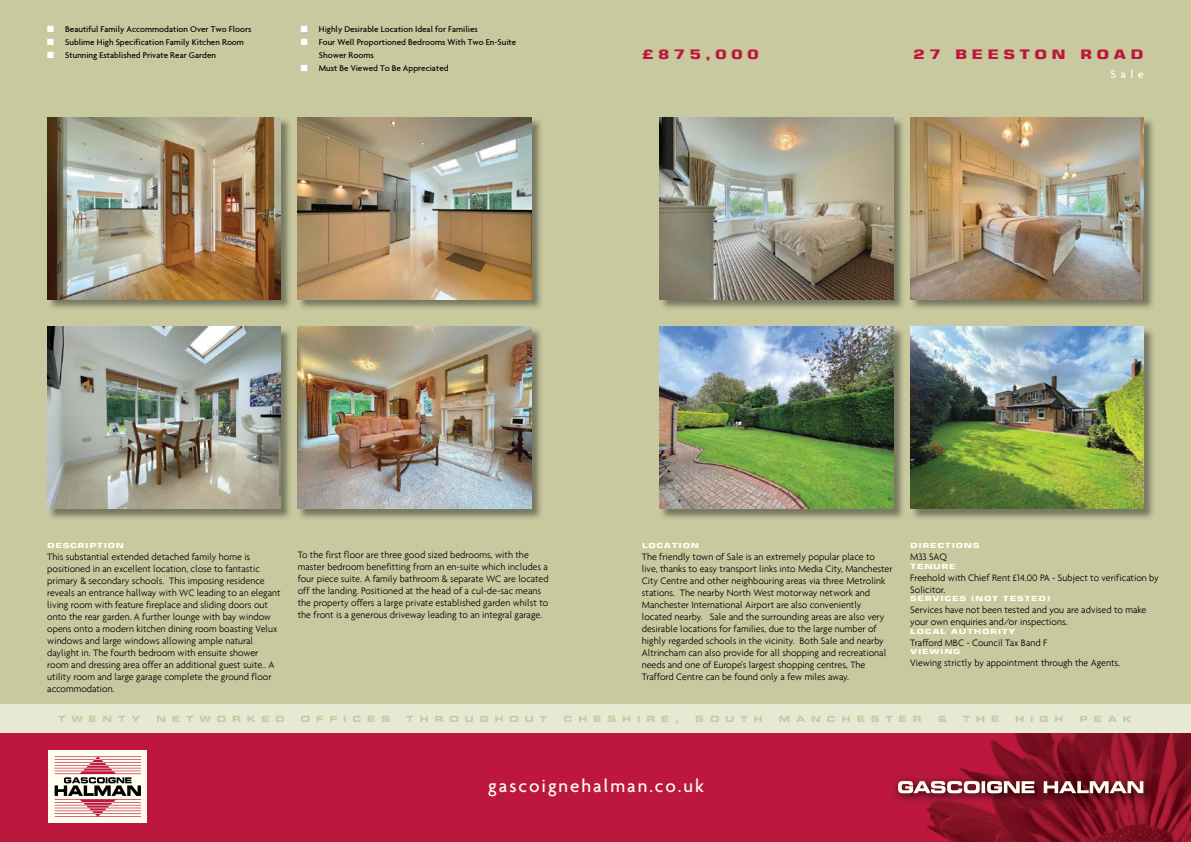
<style>
.page{position:relative;width:1191px;height:842px;background:#fff}
.page>*{position:absolute;margin:0;border:0;box-sizing:border-box;transform-origin:0 0}
.t1{font:500 19px "Agenda";letter-spacing:.1em;color:#fffef0}
.t2{font:700 13px "Square 721 BT";letter-spacing:.255em;color:#bd173e;scale:1.3 1}
.t3{font:500 12px "Agenda";color:#fff}
.t4{font:300 10px/12px "Agenda";color:#000}
.t5{font:500 9px/13px "Agenda";color:#000}
.t6{font:700 expanded 8.5px "Square 721 BT";letter-spacing:.705em;color:#c9c99f}
.t7{font:700 7px "Square 721 BT";letter-spacing:.06em;color:#fffef0;scale:1.4 1}
.s1{color:#fff}
</style>
<div class="page">
<div style="left:0;top:723px;width:1191px;height:119px;background:#bd173e"></div>
<img style="left:926px;top:733px;width:254px;height:93px">
<img style="left:894px;top:777px;width:32px;height:25px">
<img style="left:926px;top:771px;width:232px;height:37px">
<svg style="left:898px;top:781px;width:81px;height:12px"></svg>
<svg style="left:981px;top:781px;width:4px;height:12px"></svg>
<svg style="left:987px;top:781px;width:47px;height:12px"></svg>
<svg style="left:1043px;top:781px;width:100px;height:12px"></svg>
<div style="left:0;top:0;width:1191px;height:706px;background:#c9c99f"></div>
<div style="left:0;top:705px;width:1191px;height:28px;background:#e6ead3"></div>
<div style="left:49px;top:750px;width:98px;height:73px;background:#fffef0"></div>
<svg style="left:55px;top:756px;width:86px;height:61px"></svg>
<img style="left:48px;top:119px;width:242px;height:190px">
<img style="left:47px;top:118px;width:234px;height:181px">
<img style="left:298px;top:118px;width:243px;height:191px">
<img style="left:298px;top:118px;width:233px;height:181px">
<img style="left:48px;top:329px;width:242px;height:190px">
<img style="left:47px;top:327px;width:234px;height:181px">
<img style="left:298px;top:328px;width:243px;height:191px">
<img style="left:298px;top:327px;width:233px;height:181px">
<img style="left:911px;top:118px;width:242px;height:191px">
<img style="left:910px;top:118px;width:233px;height:181px">
<img style="left:660px;top:118px;width:243px;height:191px">
<img style="left:660px;top:118px;width:233px;height:181px">
<img style="left:911px;top:328px;width:242px;height:191px">
<img style="left:910px;top:327px;width:233px;height:181px">
<img style="left:660px;top:328px;width:243px;height:191px">
<img style="left:660px;top:327px;width:233px;height:181px">
<p class="t5" style="left:47px;top:22px;width:206px"><span class="s1">■</span> Beautiful Family Accommodation Over Two Floors</p>
<p class="t5" style="left:47px;top:35px;width:198px"><span class="s1">■</span> Sublime High Specification Family Kitchen Room</p>
<p class="t5" style="left:47px;top:48px;width:170px"><span class="s1">■</span> Stunning Established Private Rear Garden</p>
<p class="t5" style="left:301px;top:22px;width:178px"><span class="s1">■</span> Highly Desirable Location Ideal for Families</p>
<p class="t5" style="left:319px;top:35px;width:199px;text-indent:-18px"><span class="s1">■</span> Four Well Proportioned Bedrooms With Two En-Suite<br>Shower Rooms</p>
<p class="t5" style="left:301px;top:61px;width:149px"><span class="s1">■</span> Must Be Viewed To Be Appreciated</p>
<h2 class="t2" style="left:642px;top:47px;width:91px">£875,000</h2>
<h2 class="t2" style="left:913px;top:47px;width:179px">27 BEESTON ROAD</h2>
<p class="t3" style="left:1110px;top:67px;width:35px">Sale</p>
<p class="t7" style="left:47px;top:542px;width:56px">DESCRIPTION</p>
<p class="t4" style="left:47px;top:551px;width:235px">This substantial extended detached family home is positioned in an excellent location, close to fantastic primary &amp; secondary schools. This imposing residence reveals an entrance hallway with WC leading to an elegant living room with feature fireplace and sliding doors out onto the rear garden. A further lounge with bay window opens onto a modern kitchen dining room boasting Velux windows and large windows allowing ample natural daylight in. The fourth bedroom with ensuite shower room and dressing area offer an additional guest suite.. A utility room and large garage complete the ground floor accommodation.</p>
<p class="t4" style="left:298px;top:549px;width:252px">To the first floor are three good sized bedrooms, with the master bedroom benefitting from an en-suite which includes a four piece suite. A family bathroom &amp; separate WC are located off the landing. Positioned at the head of a cul-de-sac means the property offers a large private established garden whilst to the front is a generous driveway leading to an integral garage.</p>
<p class="t7" style="left:642px;top:542px;width:42px">LOCATION</p>
<p class="t4" style="left:642px;top:551px;width:252px">The friendly town of Sale is an extremely popular place to live, thanks to easy transport links into Media City, Manchester City Centre and other neighbouring areas via three Metrolink stations. The nearby North West motorway network and Manchester International Airport are also conveniently located nearby. Sale and the surrounding areas are also very desirable locations for families, due to the large number of highly regarded schools in the vicinity. Both Sale and nearby Altrincham can also provide for all shopping and recreational needs and one of Europe's largest shopping centres, The Trafford Centre can be found only a few miles away.</p>
<p class="t7" style="left:910px;top:542px;width:51px">DIRECTIONS</p>
<p class="t4" style="left:910px;top:551px;width:38px">M33 5AQ</p>
<p class="t7" style="left:910px;top:562px;width:34px">TENURE</p>
<p class="t4" style="left:910px;top:571px;width:250px">Freehold with Chief Rent £14.00 PA - Subject to verification by<br>Solicitor.</p>
<p class="t7" style="left:910px;top:594px;width:102px">SERVICES (NOT TESTED)</p>
<p class="t4" style="left:910px;top:604px;width:238px">Services have not been tested and you are advised to make your own enquiries and/or inspections.</p>
<p class="t7" style="left:910px;top:627px;width:77px">LOCAL AUTHORITY</p>
<p class="t4" style="left:910px;top:636px;width:139px">Trafford MBC - Council Tax Band F</p>
<p class="t7" style="left:910px;top:647px;width:37px">VIEWING</p>
<p class="t4" style="left:910px;top:657px;width:211px">Viewing strictly by appointment through the Agents.</p>
<p class="t6" style="left:58px;top:714px;width:84px">TWENTY</p>
<p class="t6" style="left:156px;top:714px;width:130px">NETWORKED</p>
<p class="t6" style="left:301px;top:714px;width:91px">OFFICES</p>
<p class="t6" style="left:406px;top:714px;width:143px">THROUGHOUT</p>
<p class="t6" style="left:563px;top:714px;width:117px">CHESHIRE,</p>
<p class="t6" style="left:695px;top:714px;width:69px">SOUTH</p>
<p class="t6" style="left:779px;top:714px;width:144px">MANCHESTER</p>
<p class="t6" style="left:937px;top:714px;width:10px">&amp;</p>
<p class="t6" style="left:962px;top:714px;width:38px">THE</p>
<p class="t6" style="left:1015px;top:714px;width:50px">HIGH</p>
<p class="t6" style="left:1079px;top:714px;width:54px">PEAK</p>
<h1 class="t1" style="left:488px;top:774px;width:217px">gascoignehalman.co.uk</h1>
</div>
